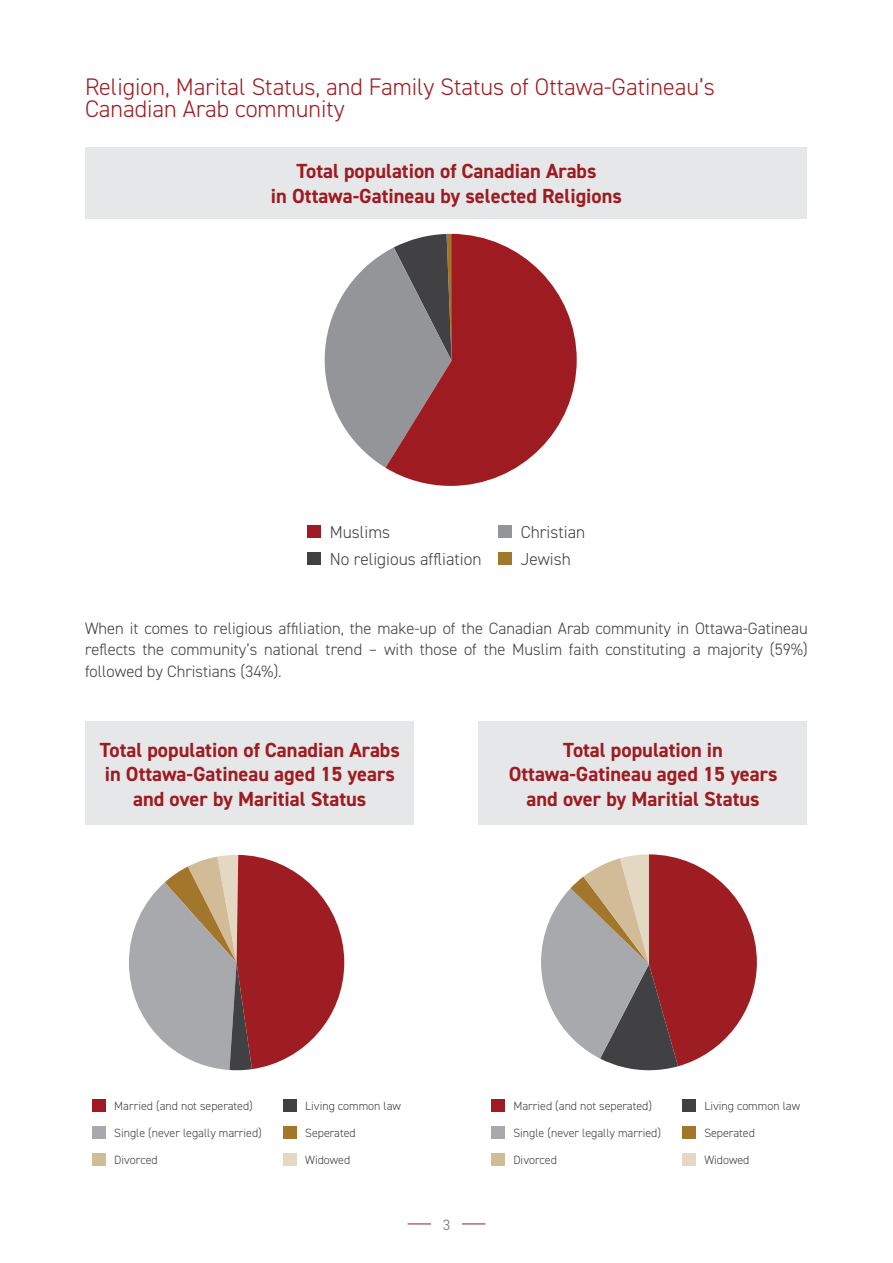
<style>
.page{position:relative;width:893px;height:1263px;background:#fff}
.page>*{position:absolute;margin:0;border:0;box-sizing:border-box;transform-origin:0 0}
.t1{font:300 24px/21.5px "DIN2014";color:#9e1b21}
.t2{font:700 20.4px/24.6px "DIN2014";color:#9e1b21;text-align:center}
.t3{font:300 17.25px "DIN2014";color:#414042}
.t4{font:300 16.5px/21.5px "DIN2014";color:#414042;text-align:justify}
.t5{font:300 15px "DIN2014";color:#6d6e71}
.t6{font:300 12px "DIN2014";color:#414042}
</style>
<div class="page">
<svg style="left:462px;top:1224px;width:23px;height:1px"></svg>
<svg style="left:408px;top:1224px;width:23px;height:1px"></svg>
<svg style="left:325px;top:252px;width:60px;height:216px"></svg>
<svg style="left:385px;top:234px;width:192px;height:252px;background:#a25458"></svg>
<div style="left:308px;top:525px;width:13px;height:12px;background:#9e1b21"></div>
<div style="left:92px;top:1099px;width:13px;height:13px;background:#9e1b21"></div>
<div style="left:491px;top:1099px;width:13px;height:13px;background:#9e1b21"></div>
<div style="left:308px;top:552px;width:13px;height:12px;background:#414042"></div>
<div style="left:92px;top:1126px;width:13px;height:12px;background:#a7a9ac"></div>
<div style="left:491px;top:1126px;width:13px;height:12px;background:#a7a9ac"></div>
<div style="left:92px;top:1153px;width:13px;height:12px;background:#d2bc97"></div>
<div style="left:491px;top:1153px;width:13px;height:12px;background:#d2bc97"></div>
<div style="left:499px;top:525px;width:13px;height:12px;background:#939598"></div>
<div style="left:283px;top:1099px;width:13px;height:13px;background:#414042"></div>
<div style="left:682px;top:1099px;width:13px;height:13px;background:#414042"></div>
<div style="left:499px;top:552px;width:13px;height:12px;background:#a2762b"></div>
<div style="left:283px;top:1126px;width:13px;height:12px;background:#a2762b"></div>
<div style="left:682px;top:1126px;width:13px;height:12px;background:#a2762b"></div>
<div style="left:283px;top:1153px;width:13px;height:12px;background:#e5d8c3"></div>
<div style="left:682px;top:1153px;width:13px;height:12px;background:#e5d8c3"></div>
<div style="left:85px;top:147px;width:721px;height:71px;background:#e6e7e8"></div>
<div style="left:85px;top:721px;width:329px;height:104px;background:#e6e7e8"></div>
<div style="left:478px;top:721px;width:329px;height:104px;background:#e6e7e8"></div>
<svg style="left:129px;top:855px;width:215px;height:215px"></svg>
<svg style="left:541px;top:854px;width:216px;height:216px"></svg>
<p class="t1" style="left:85px;top:76px;width:631px">Religion, Marital Status, and Family Status of Ottawa-Gatineau’s<br>Canadian Arab community</p>
<p class="t2" style="left:271px;top:159px;width:353px">Total population of Canadian Arabs<br>in Ottawa-Gatineau by selected Religions</p>
<p class="t3" style="left:330px;top:522px;width:62px">Muslims</p>
<p class="t3" style="left:330px;top:549px;width:153px">No religious affliation</p>
<p class="t3" style="left:521px;top:522px;width:66px">Christian</p>
<p class="t3" style="left:521px;top:549px;width:52px">Jewish</p>
<p class="t4" style="left:85px;top:617px;width:724px">When it comes to religious affiliation, the make-up of the Canadian Arab community in Ottawa-Gatineau reflects the community’s national trend – with those of the Muslim faith constituting a majority (59%) followed by Christians (34%).</p>
<p class="t2" style="left:100px;top:737px;width:302px">Total population of Canadian Arabs in Ottawa-Gatineau aged 15 years and over by Maritial Status</p>
<p class="t2" style="left:509px;top:737px;width:270px">Total population in<br>Ottawa-Gatineau aged 15 years and over by Maritial Status</p>
<p class="t6" style="left:114px;top:1099px;width:140px">Married (and not seperated)</p>
<p class="t6" style="left:513px;top:1099px;width:140px">Married (and not seperated)</p>
<p class="t6" style="left:305px;top:1099px;width:97px">Living common law</p>
<p class="t6" style="left:704px;top:1099px;width:97px">Living common law</p>
<p class="t6" style="left:114px;top:1126px;width:149px">Single (never legally married)</p>
<p class="t6" style="left:513px;top:1126px;width:149px">Single (never legally married)</p>
<p class="t6" style="left:114px;top:1152px;width:45px">Divorced</p>
<p class="t6" style="left:513px;top:1152px;width:45px">Divorced</p>
<p class="t6" style="left:305px;top:1126px;width:52px">Seperated</p>
<p class="t6" style="left:704px;top:1126px;width:52px">Seperated</p>
<p class="t6" style="left:305px;top:1152px;width:47px">Widowed</p>
<p class="t6" style="left:704px;top:1152px;width:47px">Widowed</p>
<p class="t5" style="left:443px;top:1215px;width:9px">3</p>
</div>
